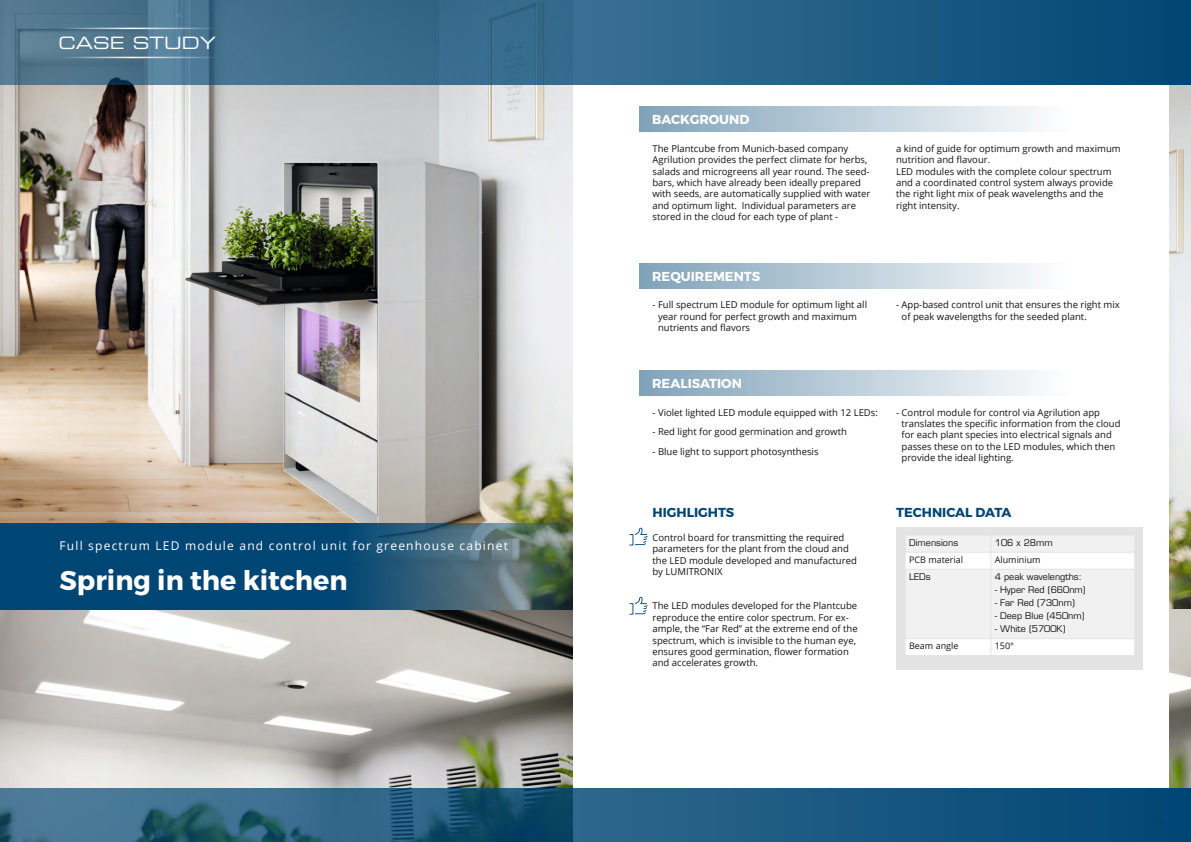
<style>
.page{position:relative;width:1191px;height:842px;background:#fff}
.page>*{position:absolute;margin:0;border:0;box-sizing:border-box;transform-origin:0 0}
.A_Einleitung_Head_D{font:700 27px "Montserrat";color:#fff}
.t1{font:17px "Eurostile LT Std Ex 2";color:#fff}
.A_Einleitung_Head_D-2{font:700 13px "Montserrat";color:#fff}
.A_Einleitung_Head_D-3{font:700 13px "Montserrat";color:#004674}
.A_Einleitung_Head_D-4{font:12px "Open Sans";letter-spacing:.1em;color:#fff}
.t2{font:9.5px/11.4px "Open Sans";color:#131413}
.A_Einleitung_Head_D-5{font:9px "Eurostile LT Std";color:#131413}
.A_Einleitung_Head_D-6{font:9px "Open Sans";color:#131413}
</style>
<div class="page">
<img style="left:1169px;top:85px;width:22px;height:703px">
<img style="left:0;top:85px;width:573px;height:703px">
<div style="left:896px;top:527px;width:246px;height:143px;background:#e3e3e3"></div>
<div style="left:639px;top:370px;width:452px;height:25px;background:linear-gradient(to right,#80a2b9,#fff)"></div>
<div style="left:639px;top:263px;width:452px;height:25px;background:linear-gradient(to right,#80a2b9,#fff)"></div>
<svg style="left:0;top:0;width:1191px;height:85px;background:#2f6588"></svg>
<svg style="left:0;top:523px;width:573px;height:86px;background:#195273"></svg>
<hr style="left:59px;top:28px;width:159px;height:1px;background:#fff">
<hr style="left:59px;top:57px;width:159px;height:1px;background:#fff">
<svg style="left:906px;top:536px;width:228px;height:119px"></svg>
<svg style="left:629px;top:528px;width:18px;height:17px"></svg>
<svg style="left:629px;top:597px;width:18px;height:18px"></svg>
<div style="left:639px;top:106px;width:452px;height:26px;background:linear-gradient(to right,#80a2b9,#fff)"></div>
<svg style="left:0;top:788px;width:1191px;height:54px;background:#215b7f"></svg>
<p class="t1" style="left:59px;top:31px;width:159px">CASE STUDY</p>
<p class="A_Einleitung_Head_D-4" style="left:60px;top:537px;width:450px">Full spectrum LED module and control unit for greenhouse cabinet</p>
<p class="A_Einleitung_Head_D" style="left:60px;top:563px;width:290px">Spring in the kitchen</p>
<p class="A_Einleitung_Head_D-2" style="left:652px;top:111px;width:99px">BACKGROUND</p>
<p class="t2" style="left:652px;top:142px;width:219px">The Plantcube from Munich-based company Agrilution provides the perfect climate for herbs, salads and microgreens all year round. The seed&shy;bars, which have already been ideally prepared with seeds, are automatically supplied with water and optimum light. Individual parameters are stored in the cloud for each type of plant -</p>
<p class="t2" style="left:896px;top:142px;width:226px">a kind of guide for optimum growth and maximum nutrition and flavour.</p>
<p class="t2" style="left:896px;top:165px;width:219px">LED modules with the complete colour spectrum and a coordinated control system always provide the right light mix of peak wavelengths and the right intensity.</p>
<p class="A_Einleitung_Head_D-2" style="left:652px;top:268px;width:109px">REQUIREMENTS</p>
<p class="t2" style="left:658px;top:299px;width:210px;text-indent:-6px">- Full spectrum LED module for optimum light all year round for perfect growth and maximum nutrients and flavors</p>
<p class="A_Einleitung_Head_D-2" style="left:652px;top:375px;width:91px">REALISATION</p>
<p class="t2" style="left:652px;top:406px;width:227px">- Violet lighted LED module equipped with 12 LEDs:</p>
<p class="t2" style="left:652px;top:426px;width:196px">- Red light for good germination and growth</p>
<p class="t2" style="left:652px;top:446px;width:168px">- Blue light to support photosynthesis</p>
<p class="A_Einleitung_Head_D-3" style="left:652px;top:504px;width:83px">HIGHLIGHTS</p>
<p class="t2" style="left:652px;top:532px;width:206px">Control board for transmitting the required parameters for the plant from the cloud and the LED module developed and manufactured by LUMITRONIX</p>
<p class="t2" style="left:652px;top:600px;width:207px">The LED modules developed for the Plantcube reproduce the entire color spectrum. For ex&shy;ample, the “Far Red” at the extreme end of the spectrum, which is invisible to the human eye, ensures good germination, flower formation and accelerates growth.</p>
<p class="t2" style="left:901px;top:299px;width:220px;text-indent:-6px">- App-based control unit that ensures the right mix of peak wavelengths for the seeded plant.</p>
<p class="t2" style="left:901px;top:406px;width:220px;text-indent:-6px">- Control module for control via Agrilution app translates the specific information from the cloud for each plant species into electrical signals and passes these on to the LED modules, which then provide the ideal lighting.</p>
<p class="A_Einleitung_Head_D-3" style="left:896px;top:504px;width:117px">TECHNICAL DATA</p>
<p class="A_Einleitung_Head_D-5" style="left:909px;top:537px;width:51px">Dimensions</p>
<p class="A_Einleitung_Head_D-5" style="left:994px;top:537px;width:59px">106 x 28mm</p>
<p class="A_Einleitung_Head_D-6" style="left:909px;top:554px;width:56px">PCB material</p>
<p class="A_Einleitung_Head_D-6" style="left:994px;top:554px;width:47px">Aluminium</p>
<p class="A_Einleitung_Head_D-5" style="left:909px;top:571px;width:23px">LEDs</p>
<p class="A_Einleitung_Head_D-5" style="left:994px;top:571px;width:89px">4 peak wavelengths:</p>
<p class="A_Einleitung_Head_D-5" style="left:994px;top:584px;width:92px">- Hyper Red (660nm)</p>
<p class="A_Einleitung_Head_D-5" style="left:994px;top:597px;width:82px">- Far Red (730nm)</p>
<p class="A_Einleitung_Head_D-5" style="left:994px;top:610px;width:91px">- Deep Blue (450nm)</p>
<p class="A_Einleitung_Head_D-5" style="left:994px;top:623px;width:72px">- White (5700K)</p>
<p class="A_Einleitung_Head_D-6" style="left:909px;top:640px;width:51px">Beam angle</p>
<p class="A_Einleitung_Head_D-6" style="left:994px;top:640px;width:21px">150°</p>
</div>
